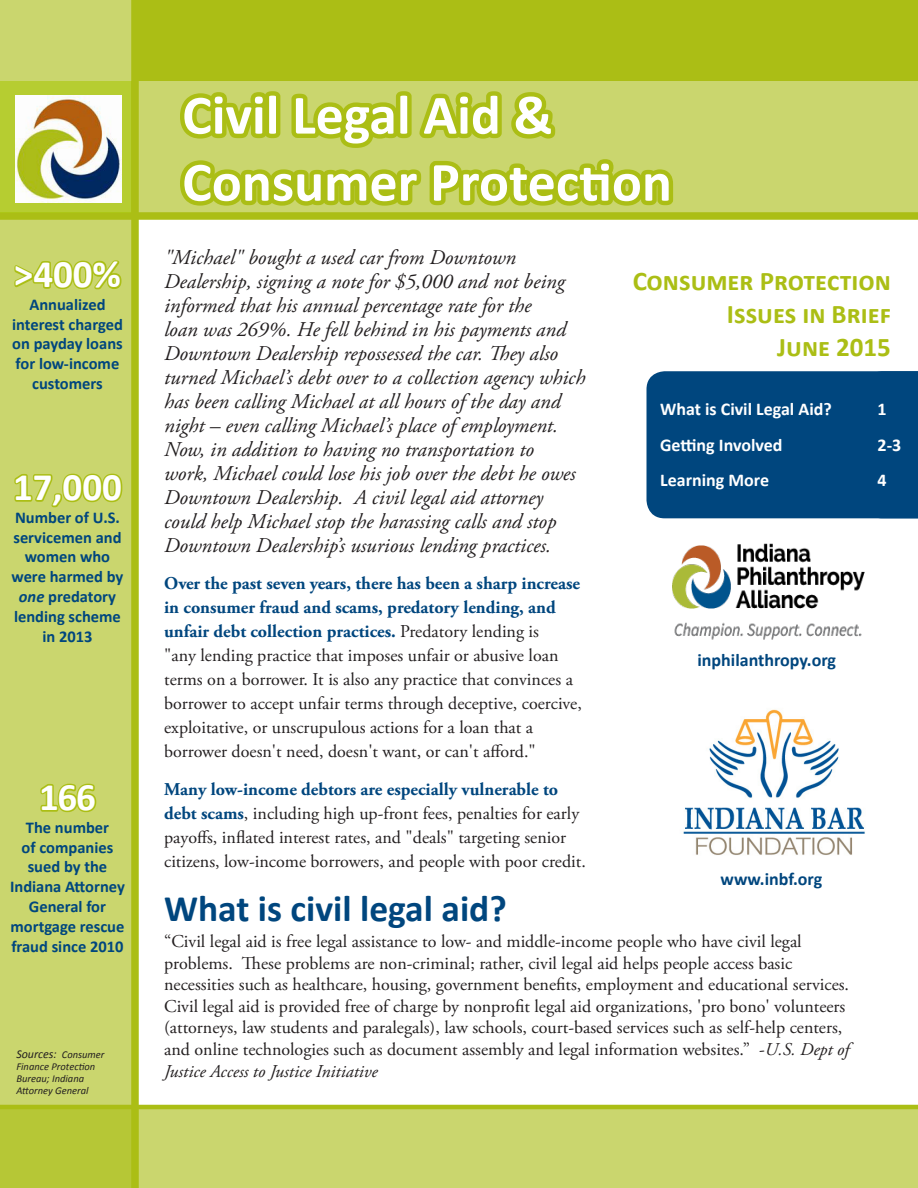
<style>
.page{position:relative;width:918px;height:1188px;background:#fff}
.page>*{position:absolute;margin:0;border:0;box-sizing:border-box;transform-origin:0 0}
.t1{font:700 55.8px "Calibri";color:#fff}
.t2{font:700 39px "Calibri";color:#fff}
.t3{font:700 37.5px "Calibri";color:#00467e}
.t4{font:700 27px/32.4px "Calibri";color:#abbe15;text-align:right}
.t5{font:italic 21px/24px "Adobe Garamond Pro";color:#231f20}
.t6{font:18px/24px "Adobe Garamond Pro";color:#231f20}
.t7{font:700 18px "Calibri";color:#fff}
.t8{font:700 18px "Calibri";color:#00467e}
.t9{font:700 16.5px/19.8px "Calibri";color:#00467e;text-align:center}
.t10{font:italic 12px "Calibri";color:#231f20}
.t11{font:italic 10.5px/12px "Calibri";color:#231f20}
.s1{font-style:italic}
.s2{font-size:10.5px}
.s3{font-weight:700;color:#00467e}
</style>
<div class="page">
<div style="left:0;top:1107px;width:918px;height:81px;background:#cad66e"></div>
<svg style="left:0;top:0;width:131px;height:1188px;background:#c8d469"></svg>
<div style="left:131px;top:81px;width:787px;height:135px;background:#cad66e"></div>
<svg style="left:180px;top:91px;width:493px;height:115px"></svg>
<div style="left:135px;top:0;width:783px;height:81px;background:#abbe15"></div>
<div style="left:0;top:212px;width:918px;height:8px;background:#abbe15"></div>
<hr style="left:0;top:1105px;width:918px;height:4px;background:#abbe15">
<img style="left:672px;top:543px;width:193px;height:97px">
<img style="left:683px;top:709px;width:182px;height:146px">
<div style="left:646px;top:371px;width:272px;height:147px;background:#00467e"></div>
<svg style="left:12px;top:255px;width:112px;height:37px;background:#bccb48"></svg>
<svg style="left:38px;top:782px;width:60px;height:32px;background:#bac941"></svg>
<svg style="left:12px;top:471px;width:112px;height:48px;background:#c0ce53"></svg>
<div style="left:0;top:81px;width:135px;height:131px;background:#b6cd31"></div>
<img style="left:15px;top:96px;width:107px;height:106px">
<div style="left:131px;top:0;width:8px;height:1188px;background:#abbe15"></div>
<p class="t2" style="left:14px;top:249px;width:109px">&gt;400%</p>
<p class="t9" style="left:12px;top:294px;width:112px">Annualized interest charged on payday loans for low-income customers</p>
<p class="t2" style="left:13px;top:462px;width:110px">17,000</p>
<p class="t9" style="left:12px;top:507px;width:113px">Number of U.S. servicemen and women who were harmed by <span class="s1">one</span> predatory lending scheme in 2013</p>
<p class="t2" style="left:39px;top:772px;width:58px">166</p>
<p class="t9" style="left:10px;top:817px;width:116px">The number<br>of companies sued by the<br>Indiana Attorney<br>General for mortgage rescue fraud since 2010</p>
<p class="t10" style="left:16px;top:1046px;width:90px">Sources: <span class="s2">Consumer</span></p>
<p class="t11" style="left:16px;top:1060px;width:80px">Finance Protection<br>Bureau; Indiana<br>Attorney General</p>
<p class="t1" style="left:182px;top:79px;width:372px">Civil Legal Aid &amp;</p>
<p class="t1" style="left:182px;top:146px;width:491px">Consumer Protection</p>
<p class="t5" style="left:164px;top:246px;width:423px">"Michael" bought a used car from Downtown Dealership, signing a note for $5,000 and not being informed that his annual percentage rate for the<br>loan was 269%. He fell behind in his payments and Downtown Dealership repossessed the car. They also turned Michael’s debt over to a collection agency which has been calling Michael at all hours of the day and night – even calling Michael’s place of employment.<br>Now, in addition to having no transportation to<br>work, Michael could lose his job over the debt he owes Downtown Dealership. A civil legal aid attorney could help Michael stop the harassing calls and stop Downtown Dealership’s usurious lending practices.</p>
<p class="t6" style="left:164px;top:572px;width:419px"><span class="s3">Over the past seven years, there has been a sharp increase in consumer fraud and scams, predatory lending, and unfair debt collection practices.</span> Predatory lending is<br>"any lending practice that imposes unfair or abusive loan terms on a borrower. It is also any practice that convinces a borrower to accept unfair terms through deceptive, coercive, exploitative, or unscrupulous actions for a loan that a borrower doesn't need, doesn't want, or can't afford."</p>
<p class="t6" style="left:164px;top:778px;width:423px"><span class="s3">Many low-income debtors are especially vulnerable to debt scams</span>, including high up-front fees, penalties for early payoffs, inflated interest rates, and "deals" targeting senior citizens, low-income borrowers, and people with poor credit.</p>
<p class="t3" style="left:164px;top:884px;width:344px">What is civil legal aid?</p>
<p class="t4" style="left:633px;top:265px;width:260px">Consumer Protection<br>Issues in Brief</p>
<p class="t4" style="left:777px;top:330px;width:115px">June 2015</p>
<p class="t7" style="left:660px;top:398px;width:173px">What is Civil Legal Aid?</p>
<p class="t7" style="left:660px;top:433px;width:124px">Getting Involved</p>
<p class="t7" style="left:660px;top:468px;width:110px">Learning More</p>
<p class="t7" style="left:878px;top:398px;width:11px">1</p>
<p class="t7" style="left:878px;top:433px;width:25px">2-3</p>
<p class="t7" style="left:878px;top:468px;width:11px">4</p>
<p class="t8" style="left:697px;top:648px;width:140px">inphilanthropy.org</p>
<p class="t8" style="left:721px;top:867px;width:103px">www.inbf.org</p>
<p class="t6" style="left:164px;top:931px;width:687px;line-height:21.6px">“Civil legal aid is free legal assistance to low- and middle-income people who have civil legal problems. These problems are non-criminal; rather, civil legal aid helps people access basic necessities such as healthcare, housing, government benefits, employment and educational services.<br>Civil legal aid is provided free of charge by nonprofit legal aid organizations, 'pro bono' volunteers (attorneys, law students and paralegals), law schools, court-based services such as self-help centers, and online technologies such as document assembly and legal information websites.” -<span class="s1">U.S. Dept of Justice Access to Justice Initiative</span></p>
</div>
